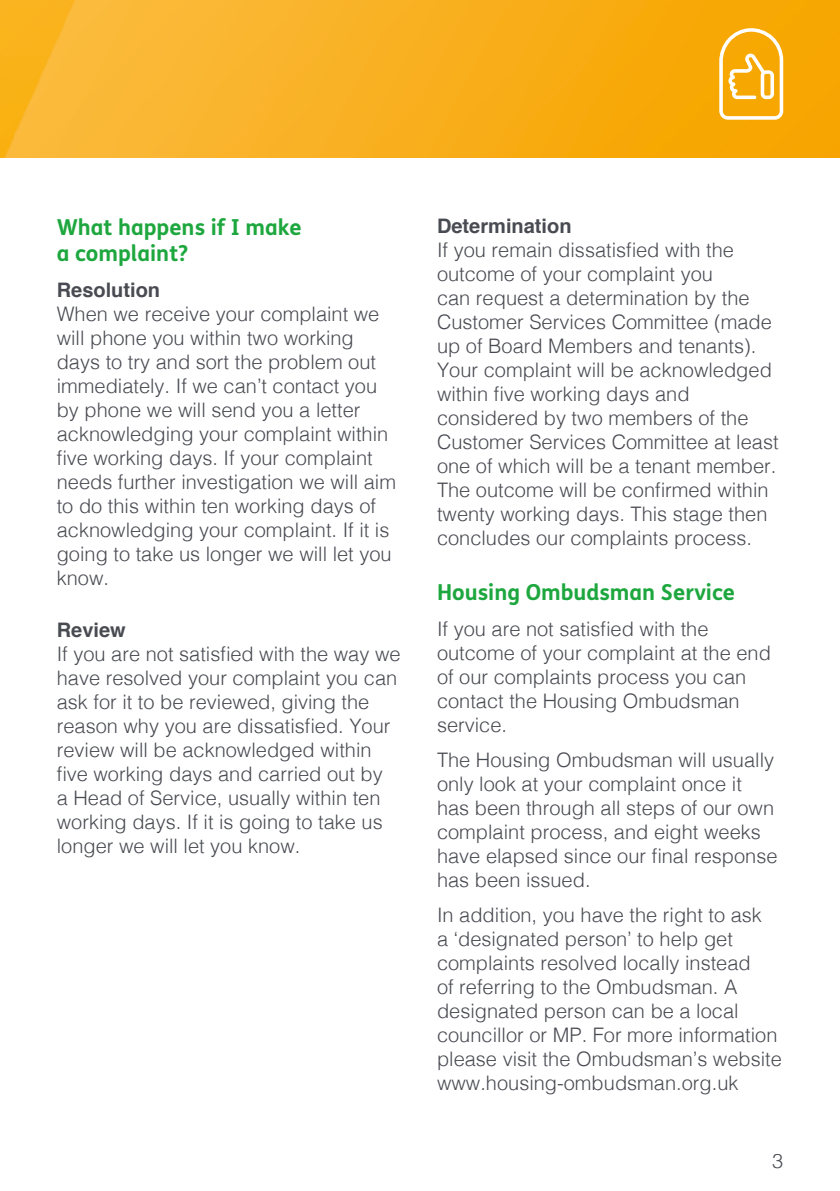
<style>
.page{position:relative;width:840px;height:1191px;background:#fff}
.page>*{position:absolute;margin:0;border:0;box-sizing:border-box;transform-origin:0 0}
.t1{font:700 22px/26.4px "FS Me Pro";color:#1da73e}
.t2{font:300 20px/24px "Helvetica";color:#494b52}
.t3{font:700 20px "Helvetica";color:#494b52}
</style>
<div class="page">
<img style="left:0;top:0;width:839px;height:157px">
<svg style="left:718px;top:28px;width:64px;height:92px"></svg>
<p class="t1" style="left:57px;top:213px;width:246px">What happens if I make a complaint?</p>
<p class="t3" style="left:57px;top:273px;width:105px">Resolution</p>
<p class="t2" style="left:57px;top:300px;width:340px">When we receive your complaint we will phone you within two working days to try and sort the problem out immediately. If we can’t contact you by phone we will send you a letter acknowledging your complaint within five working days. If your complaint needs further investigation we will aim to do this within ten working days of acknowledging your complaint. If it is going to take us longer we will let you know.</p>
<p class="t3" style="left:57px;top:614px;width:70px">Review</p>
<p class="t2" style="left:57px;top:640px;width:345px">If you are not satisfied with the way we have resolved your complaint you can ask for it to be reviewed, giving the reason why you are dissatisfied. Your review will be acknowledged within five working days and carried out by<br>a Head of Service, usually within ten working days. If it is going to take us longer we will let you know.</p>
<p class="t3" style="left:437px;top:210px;width:136px">Determination</p>
<p class="t2" style="left:437px;top:237px;width:343px">If you remain dissatisfied with the outcome of your complaint you<br>can request a determination by the Customer Services Committee (made up of Board Members and tenants).<br>Your complaint will be acknowledged within five working days and considered by two members of the Customer Services Committee at least one of which will be a tenant member.<br>The outcome will be confirmed within twenty working days. This stage then concludes our complaints process.</p>
<p class="t1" style="left:437px;top:578px;width:299px">Housing Ombudsman Service</p>
<p class="t2" style="left:437px;top:615px;width:335px">If you are not satisfied with the outcome of your complaint at the end of our complaints process you can contact the Housing Ombudsman service.</p>
<p class="t2" style="left:437px;top:746px;width:342px">The Housing Ombudsman will usually only look at your complaint once it has been through all steps of our own complaint process, and eight weeks have elapsed since our final response has been issued.</p>
<p class="t2" style="left:437px;top:902px;width:346px">In addition, you have the right to ask<br>a ‘designated person’ to help get complaints resolved locally instead<br>of referring to the Ombudsman. A designated person can be a local councillor or MP. For more information please visit the Ombudsman’s website www.housing-ombudsman.org.uk</p>
<p class="t2" style="left:771px;top:1147px;width:13px">3</p>
</div>
